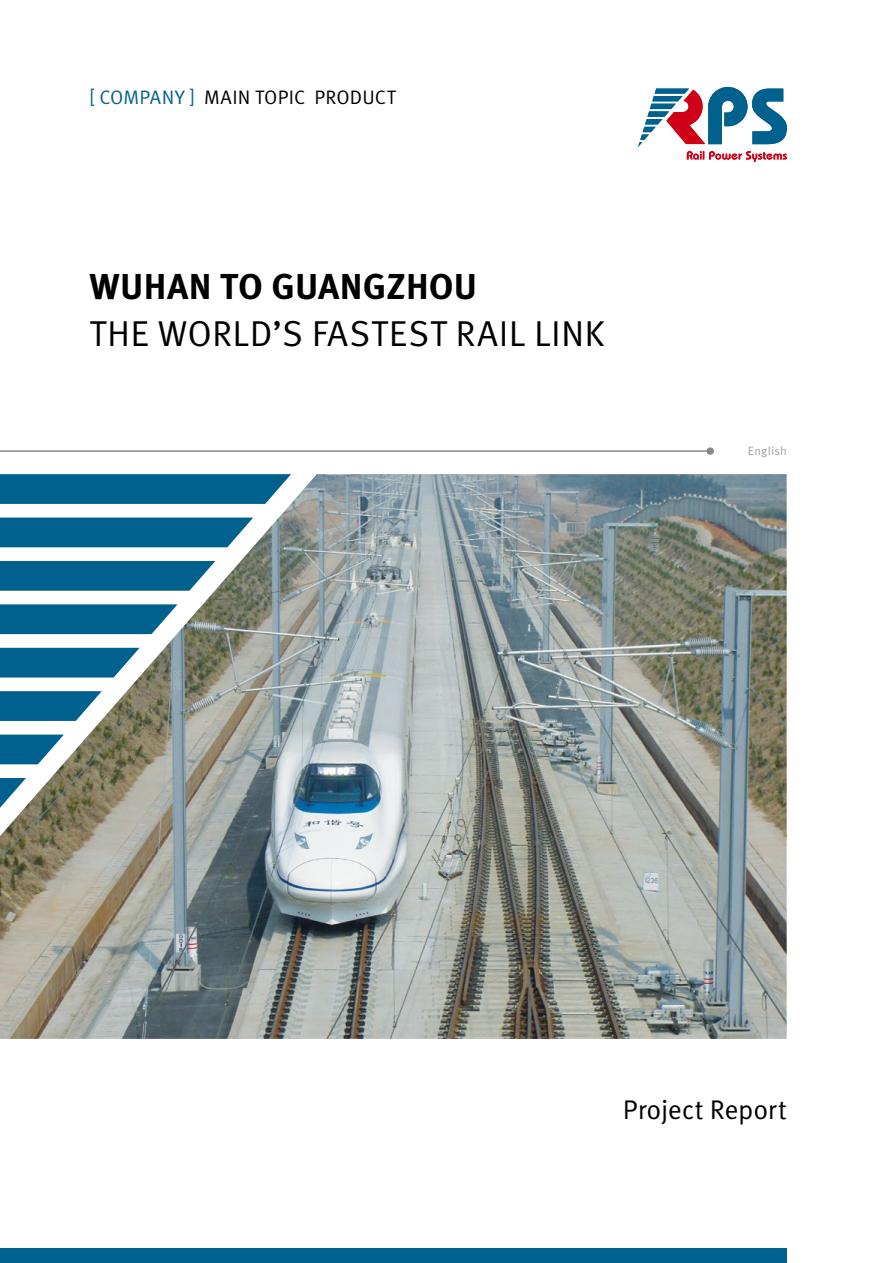
<style>
.page{position:relative;width:893px;height:1263px;background:#fff}
.page>*{position:absolute;margin:0;border:0;box-sizing:border-box;transform-origin:0 0}
.t1{font:36px "Meta Pro";letter-spacing:.02em;color:#000}
.t2{font:700 36px "Meta Pro";letter-spacing:.005em;color:#000}
.t3{font:27px "Meta Pro";letter-spacing:-.005em;color:#000}
.t4{font:19.5px "Meta Pro";letter-spacing:.01em;color:#000}
.t5{font:12px "Meta Pro";letter-spacing:.01em;color:#a1a2a4}
.s1{color:#00618e}
</style>
<div class="page">
<img style="left:0;top:474px;width:787px;height:565px">
<svg style="left:0;top:474px;width:291px;height:334px"></svg>
<hr style="left:0;top:451px;width:710px;height:1px;background:#87888a">
<div style="left:707px;top:448px;width:7px;height:7px;background:#87888a;border-radius:50%"></div>
<div style="left:0;top:1248px;width:787px;height:15px;background:#00618e"></div>
<svg style="left:638px;top:87px;width:149px;height:75px"></svg>
<p class="t4" style="left:89px;top:85px;width:297px"><span class="s1">[ COMPANY ]</span> MAIN TOPIC PRODUCT</p>
<h1 class="t2" style="left:89px;top:264px;width:389px">WUHAN TO GUANGZHOU</h1>
<h1 class="t1" style="left:89px;top:311px;width:516px">THE WORLD’S FASTEST RAI L LIN K</h1>
<p class="t5" style="left:748px;top:443px;width:41px">ENGLISH</p>
<h2 class="t3" style="left:623px;top:1092px;width:165px">PROJECT REPORT</h2>
</div>
